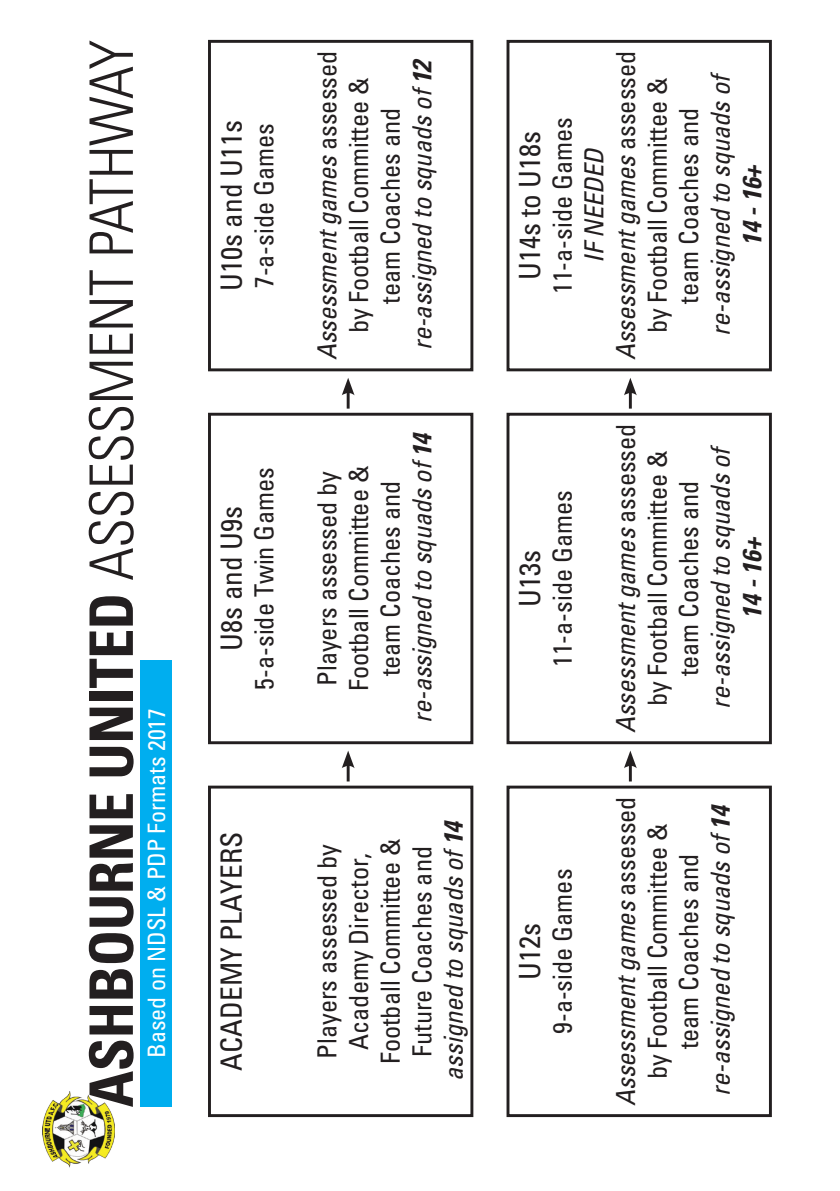
<style>
.page{position:relative;width:840px;height:1191px;background:#fff}
.page>*{position:absolute;margin:0;border:0;box-sizing:border-box;transform-origin:0 0}
.t1{font:300 condensed 60px "Univers";letter-spacing:-.01em;color:#231f20}
.t2{font:condensed 29.2px "Univers";color:#231f20}
.t3{font:condensed 26.2px/31.6px "Univers";color:#231f20;text-align:center}
.t4{font:italic condensed 26.2px "Univers";letter-spacing:-.005em;color:#231f20}
.t5{font:italic 700 condensed 26.2px "Univers";color:#231f20}
.t6{font:condensed 24px "Univers";color:#fff}
.s1{font-weight:700}
.s2{font-style:italic}
</style>
<div class="page">
<img style="left:42px;top:1091px;width:73px;height:76px">
<div style="left:140px;top:660px;width:31px;height:446px;background:#00aeef"></div>
<div style="left:208px;top:785px;width:265px;height:332px;border:3px solid #231f20"></div>
<div style="left:208px;top:413px;width:265px;height:331px;border:3px solid #231f20"></div>
<hr style="left:346px;top:763px;width:3px;height:18px;background:#231f20">
<svg style="left:342px;top:750px;width:12px;height:18px"></svg>
<hr style="left:346px;top:390px;width:3px;height:18px;background:#231f20">
<svg style="left:342px;top:378px;width:12px;height:17px"></svg>
<hr style="left:628px;top:763px;width:3px;height:18px;background:#231f20">
<svg style="left:624px;top:750px;width:12px;height:18px"></svg>
<hr style="left:628px;top:390px;width:3px;height:18px;background:#231f20">
<svg style="left:624px;top:378px;width:12px;height:17px"></svg>
<div style="left:208px;top:40px;width:265px;height:331px;border:3px solid #231f20"></div>
<div style="left:506px;top:785px;width:265px;height:332px;border:3px solid #231f20"></div>
<div style="left:506px;top:413px;width:265px;height:331px;border:3px solid #231f20"></div>
<div style="left:506px;top:40px;width:265px;height:331px;border:3px solid #231f20"></div>
<p class="t1" style="left:76px;top:1107px;width:1069px;rotate:-90deg"><span class="s1">ASHBOURNE UNITED</span> ASSESSMENT PATHWAY</p>
<p class="t6" style="left:141px;top:1057px;width:351px;rotate:-90deg">Based on NDSL &amp; PDP Formats 2017</p>
<p class="t2" style="left:213px;top:291px;width:172px;rotate:-90deg">U10s and U11s</p>
<p class="t3" style="left:248px;top:288px;width:167px;rotate:-90deg">7-a-side Games</p>
<p class="t3" style="left:311px;top:360px;width:311px;rotate:-90deg"><span class="s2">Assessment games</span> assessed by Football Committee &amp;</p>
<p class="t3" style="left:374px;top:303px;width:197px;rotate:-90deg">team Coaches and</p>
<p class="t4" style="left:405px;top:350px;width:294px;rotate:-90deg">re-assigned to squads of <span class="s1">12</span></p>
<p class="t2" style="left:213px;top:650px;width:146px;rotate:-90deg">U8s and U9s</p>
<p class="t3" style="left:248px;top:689px;width:223px;rotate:-90deg">5-a-side Twin Games</p>
<p class="t3" style="left:311px;top:686px;width:216px;rotate:-90deg">Players assessed by</p>
<p class="t3" style="left:342px;top:691px;width:226px;rotate:-90deg">Football Committee &amp;</p>
<p class="t3" style="left:374px;top:676px;width:197px;rotate:-90deg">team Coaches and</p>
<p class="t4" style="left:405px;top:723px;width:293px;rotate:-90deg">re-assigned to squads of <span class="s1">14</span></p>
<p class="t2" style="left:213px;top:1070px;width:240px;rotate:-90deg">ACADEMY PLAYERS</p>
<p class="t3" style="left:311px;top:1058px;width:216px;rotate:-90deg">Players assessed by</p>
<p class="t3" style="left:342px;top:1050px;width:199px;rotate:-90deg">Academy Director,</p>
<p class="t3" style="left:374px;top:1063px;width:226px;rotate:-90deg">Football Committee &amp;</p>
<p class="t3" style="left:405px;top:1056px;width:212px;rotate:-90deg">Future Coaches and</p>
<p class="t4" style="left:437px;top:1080px;width:262px;rotate:-90deg">assigned to squads of <span class="s1">14</span></p>
<p class="t2" style="left:511px;top:280px;width:151px;rotate:-90deg">U14s to U18s</p>
<p class="t3" style="left:546px;top:294px;width:178px;rotate:-90deg">11-a-side Games</p>
<p class="t4" style="left:577px;top:263px;width:116px;rotate:-90deg">IF NEEDED</p>
<p class="t3" style="left:609px;top:360px;width:311px;rotate:-90deg"><span class="s2">Assessment games</span> assessed by Football Committee &amp;</p>
<p class="t3" style="left:672px;top:303px;width:197px;rotate:-90deg">team Coaches and</p>
<p class="t4" style="left:703px;top:336px;width:265px;rotate:-90deg">re-assigned to squads of</p>
<p class="t5" style="left:735px;top:246px;width:83px;rotate:-90deg">14 - 16+</p>
<p class="t2" style="left:511px;top:607px;width:58px;rotate:-90deg">U13s</p>
<p class="t3" style="left:546px;top:667px;width:178px;rotate:-90deg">11-a-side Games</p>
<p class="t2" style="left:511px;top:979px;width:58px;rotate:-90deg">U12s</p>
<p class="t3" style="left:546px;top:1034px;width:167px;rotate:-90deg">9-a-side Games</p>
<p class="t3" style="left:609px;top:733px;width:311px;rotate:-90deg"><span class="s2">Assessment games</span> assessed by Football Committee &amp;</p>
<p class="t3" style="left:672px;top:676px;width:197px;rotate:-90deg">team Coaches and</p>
<p class="t4" style="left:703px;top:708px;width:265px;rotate:-90deg">re-assigned to squads of</p>
<p class="t5" style="left:735px;top:618px;width:83px;rotate:-90deg">14 - 16+</p>
<p class="t3" style="left:609px;top:1106px;width:311px;rotate:-90deg"><span class="s2">Assessment games</span> assessed by Football Committee &amp;</p>
<p class="t3" style="left:672px;top:1049px;width:197px;rotate:-90deg">team Coaches and</p>
<p class="t4" style="left:703px;top:1096px;width:293px;rotate:-90deg">re-assigned to squads of <span class="s1">14</span></p>
</div>
